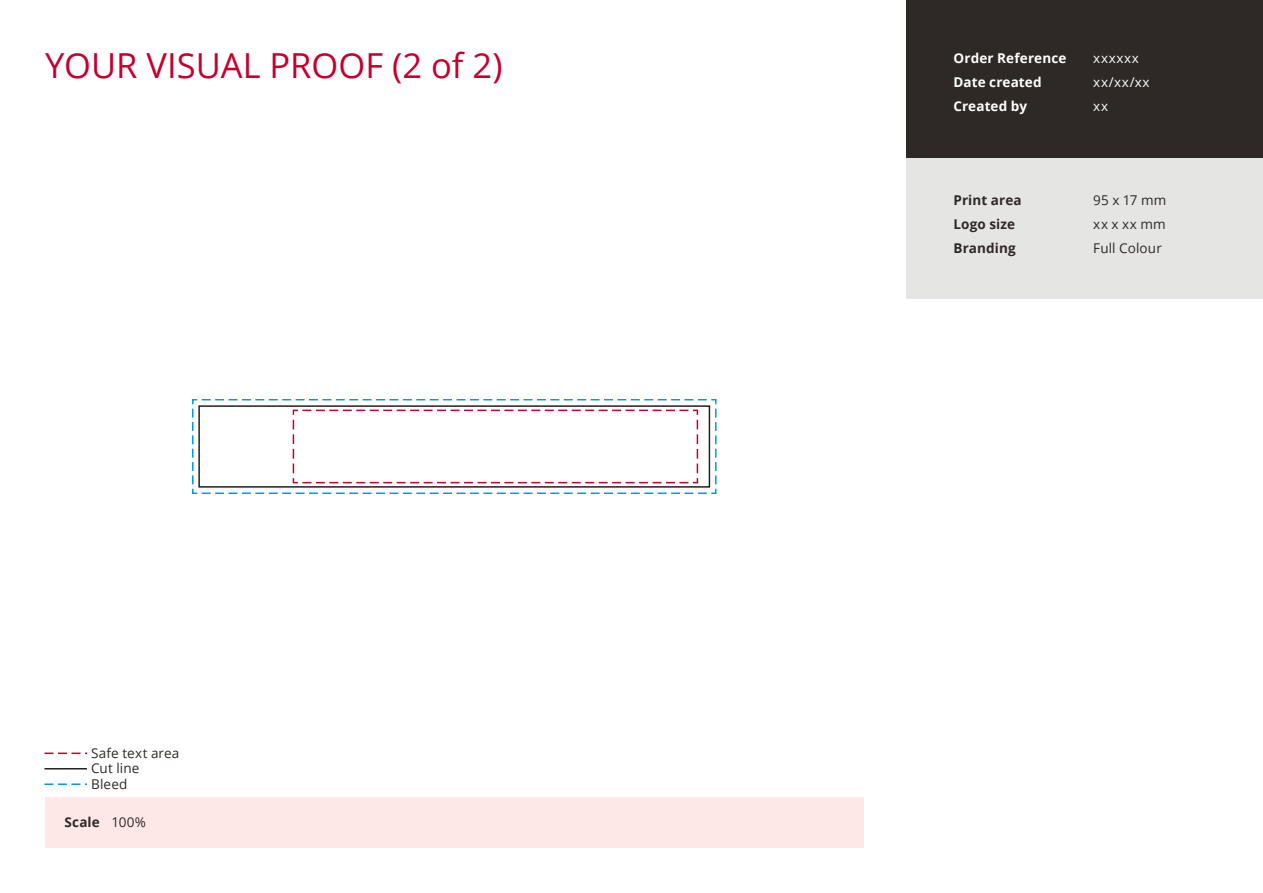
<style>
.page{position:relative;width:1263px;height:893px;background:#fff}
.page>*{position:absolute;margin:0;border:0;box-sizing:border-box;transform-origin:0 0}
.t1{font:34.5px "Open Sans";color:#c5002e}
.t2{font:13.5px/24px "Open Sans";letter-spacing:.01em;color:#2e2926;text-align:justify}
.t3{font:700 13.5px/24px "Open Sans";letter-spacing:.01em;color:#2e2926}
.t4{font:700 13.5px/24px "Open Sans";letter-spacing:.01em;color:#fff}
.t5{font:13.5px/24px "Open Sans";letter-spacing:.05em;color:#fff}
.s1{font-weight:400}
</style>
<div class="page">
<div style="left:45px;top:798px;width:818px;height:50px;background:#fde8e7"></div>
<div style="left:906px;top:0;width:357px;height:158px;background:#2e2926"></div>
<div style="left:906px;top:158px;width:357px;height:140px;background:#e5e5e3"></div>
<svg style="left:192px;top:399px;width:525px;height:95px"></svg>
<svg style="left:44px;top:783px;width:43px;height:2px"></svg>
<hr style="left:44px;top:768px;width:43px;height:1px;background:#231f20">
<svg style="left:44px;top:753px;width:43px;height:1px"></svg>
<div style="left:198px;top:405px;width:512px;height:83px;border:2px solid #231f20"></div>
<h1 class="t1" style="left:45px;top:42px;width:459px">YOUR VISUAL PROOF (2 of 2)</h1>
<p class="t2" style="left:91px;top:740px;width:90px">Safe text area</p>
<p class="t2" style="left:91px;top:756px;width:50px">Cut line</p>
<p class="t2" style="left:91px;top:771px;width:38px">Bleed</p>
<p class="t3" style="left:64px;top:810px;width:83px">Scale <span class="s1">100%</span></p>
<p class="t4" style="left:953px;top:46px;width:114px">Order Reference<br>Date created<br>Created by</p>
<p class="t5" style="left:1093px;top:46px;width:58px">xxxxxx xx/xx/xx xx</p>
<p class="t3" style="left:953px;top:188px;width:70px">Print area<br>Logo size<br>Branding</p>
<p class="t2" style="left:1093px;top:188px;width:75px">95 x 17 mm xx x xx mm Full Colour</p>
</div>
